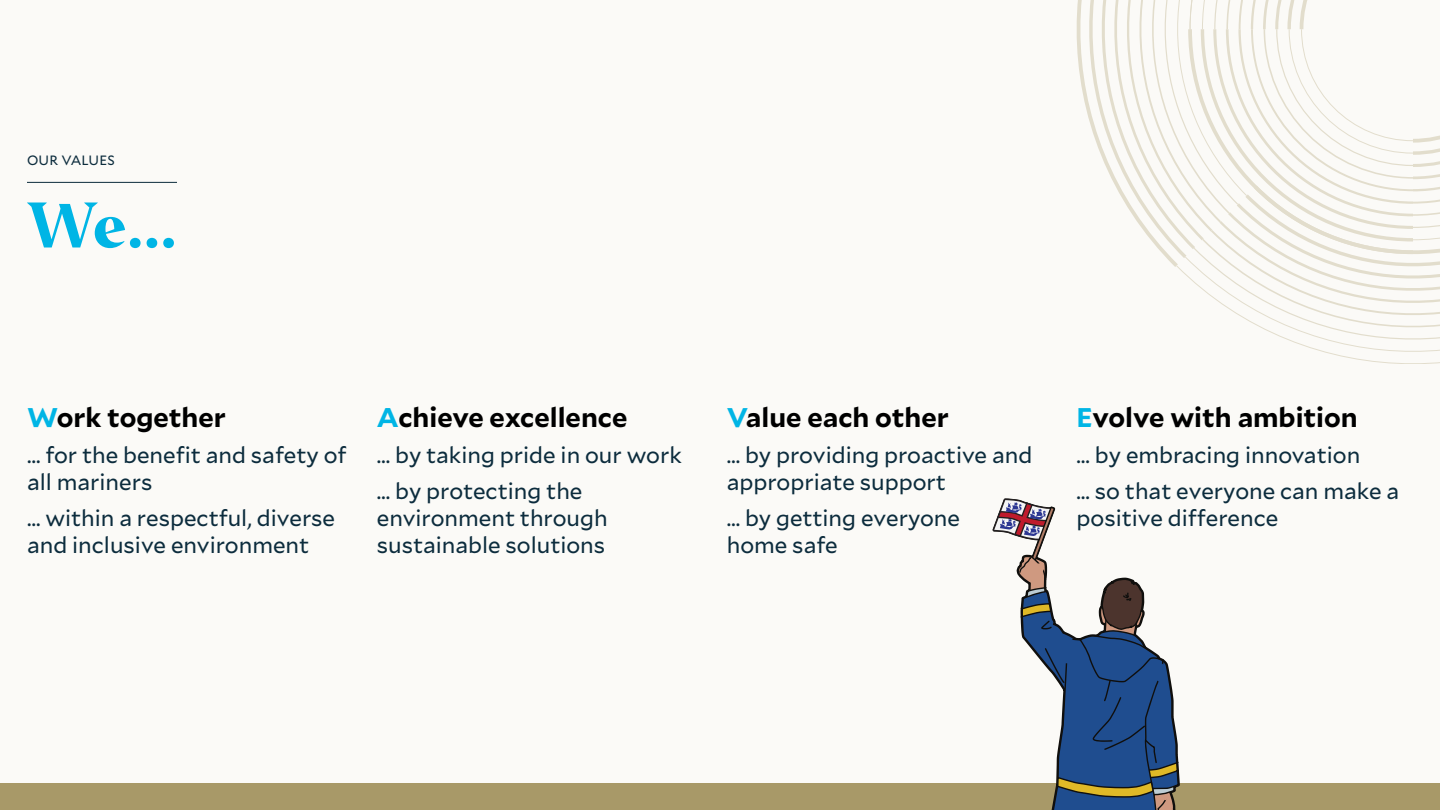
<style>
.page{position:relative;width:1440px;height:810px;background:#fbfaf7}
.page>*{position:absolute;margin:0;border:0;box-sizing:border-box;transform-origin:0 0}
.t1{font:800 60px "Editor";color:#00b5e5}
.t2{font:700 27px "Mallory";color:#000}
.t3{font:22.5px/27px "Mallory";color:#0c2c3d}
.t4{font:13.5px "Mallory";letter-spacing:.015em;color:#0c2c3d}
.s1{color:#00b5e5}
</style>
<div class="page">
<div style="left:0;top:783px;width:1440px;height:27px;background:#a89968"></div>
<hr style="left:27px;top:182px;width:150px;height:1px;background:#0c2c3d">
<svg style="left:993px;top:499px;width:186px;height:311px"></svg>
<svg style="left:1077px;top:0;width:363px;height:364px"></svg>
<p class="t4" style="left:27px;top:151px;width:89px">OUR VALUES</p>
<h1 class="t1" style="left:27px;top:187px;width:151px">We...</h1>
<p class="t2" style="left:27px;top:397px;width:200px"><span class="s1">W</span>ork together</p>
<p class="t3" style="left:27px;top:440px;width:321px">… for the benefit and safety of all mariners</p>
<p class="t3" style="left:27px;top:503px;width:310px">… within a respectful, diverse and inclusive environment</p>
<p class="t2" style="left:377px;top:397px;width:252px"><span class="s1">A</span>chieve excellence</p>
<p class="t3" style="left:377px;top:435px;width:306px;line-height:36px">… by taking pride in our work … by protecting the</p>
<p class="t3" style="left:377px;top:503px;width:232px">environment through sustainable solutions</p>
<p class="t2" style="left:727px;top:397px;width:224px"><span class="s1">V</span>alue each other</p>
<p class="t3" style="left:727px;top:440px;width:307px">… by providing proactive and appropriate support</p>
<p class="t3" style="left:727px;top:503px;width:235px">… by getting everyone home safe</p>
<p class="t2" style="left:1077px;top:397px;width:283px"><span class="s1">E</span>volve with ambition</p>
<p class="t3" style="left:1077px;top:435px;width:324px;line-height:36px">… by embracing innovation<br>… so that everyone can make a</p>
<p class="t3" style="left:1077px;top:503px;width:203px">positive difference</p>
</div>
